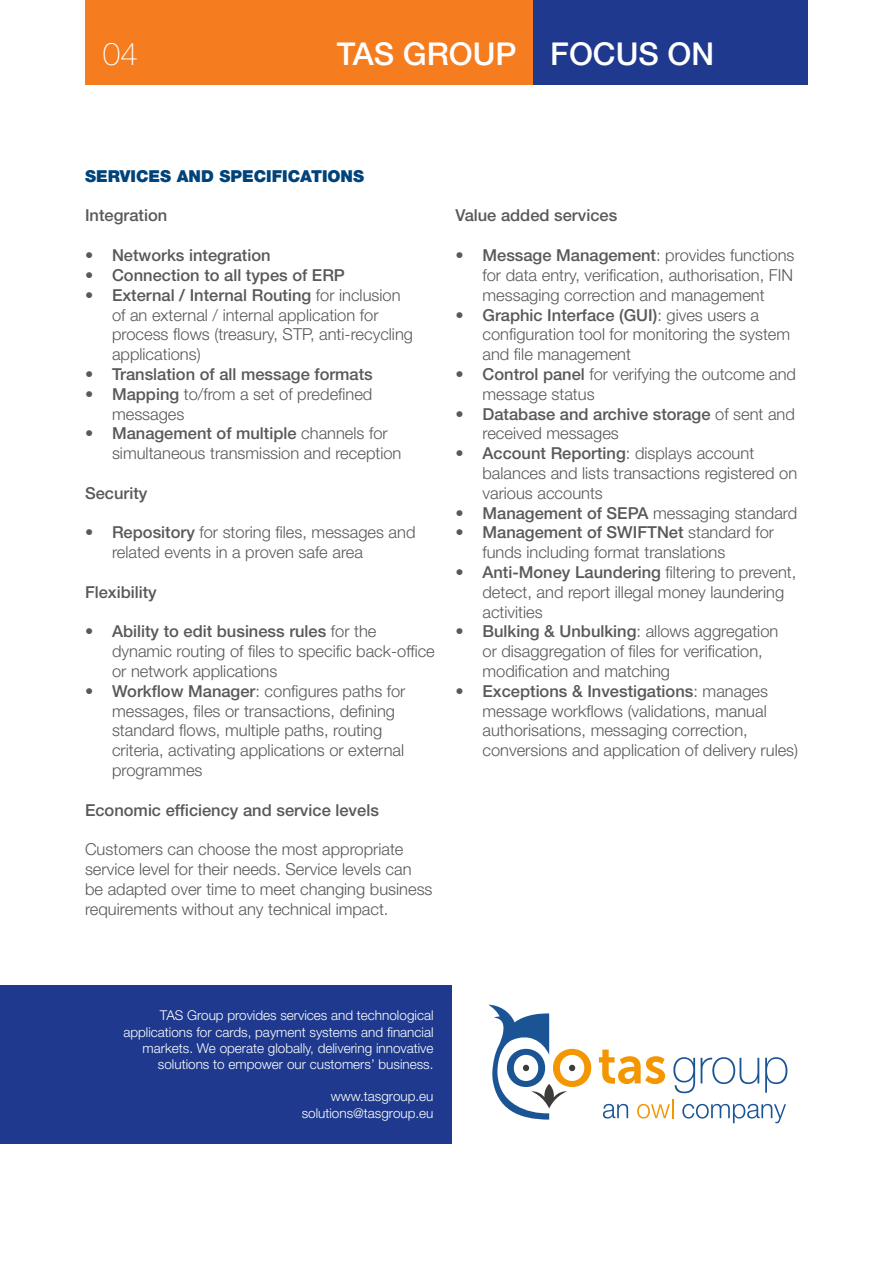
<style>
.page{position:relative;width:893px;height:1263px;background:#fff}
.page>*{position:absolute;margin:0;border:0;box-sizing:border-box;transform-origin:0 0}
.t1{font:500 31.5px "Helvetica Neue LT Std";color:#fff}
.t2{font:100 31.5px "Helvetica Neue LT Std";color:#fff}
.t3{font:300 16.5px/19.8px "Helvetica Neue LT Std";color:#58595b}
.t4{font:500 16.5px/19.8px "Helvetica Neue LT Std";color:#58595b}
.t5{font:900 16.5px "Helvetica Neue LT Std";color:#00427a}
.t6{font:300 13.5px/16.2px "Helvetica Neue LT Std";color:#fff;text-align:right}
.s1{font-weight:500}
.s2{font-weight:300}
</style>
<div class="page">
<div style="left:532px;top:0;width:276px;height:85px;background:#1e398d"></div>
<div style="left:85px;top:0;width:447px;height:85px;background:#f57d20"></div>
<div style="left:0;top:985px;width:451px;height:159px;background:#1e398d"></div>
<svg style="left:599px;top:1049px;width:66px;height:35px"></svg>
<svg style="left:673px;top:1057px;width:22px;height:36px"></svg>
<svg style="left:701px;top:1057px;width:58px;height:27px"></svg>
<svg style="left:765px;top:1057px;width:22px;height:36px"></svg>
<svg style="left:603px;top:1104px;width:25px;height:14px"></svg>
<svg style="left:637px;top:1099px;width:36px;height:19px"></svg>
<svg style="left:682px;top:1104px;width:104px;height:19px"></svg>
<svg style="left:489px;top:1005px;width:102px;height:114px"></svg>
<h1 class="t2" style="left:103px;top:36px;width:37px">04</h1>
<h1 class="t1" style="left:337px;top:35px;width:379px">TAS GROUP FOCUS ON</h1>
<p class="t5" style="left:85px;top:166px;width:281px">SERVICES AND SPECIFICATIONS</p>
<p class="t4" style="left:85px;top:206px;width:84px">Integration</p>
<p class="t4" style="left:85px;top:245px;width:187px">• Networks integration</p>
<p class="t4" style="left:85px;top:265px;width:261px">• Connection to all types of ERP</p>
<p class="t3" style="left:112px;top:285px;width:303px;text-indent:-27px"><span class="s1">• External / Internal Routing</span> for inclusion of an external / internal application for process flows (treasury, STP, anti-recycling applications)</p>
<p class="t4" style="left:85px;top:364px;width:289px">• Translation of all message formats</p>
<p class="t3" style="left:112px;top:384px;width:262px;text-indent:-27px"><span class="s1">• Mapping</span> to/from a set of predefined messages</p>
<p class="t3" style="left:112px;top:423px;width:291px;text-indent:-27px"><span class="s1">• Management of multiple</span> channels for simultaneous transmission and reception</p>
<p class="t4" style="left:85px;top:483px;width:64px">Security</p>
<p class="t3" style="left:112px;top:522px;width:305px;text-indent:-27px"><span class="s1">• Repository</span> for storing files, messages and related events in a proven safe area</p>
<p class="t4" style="left:85px;top:582px;width:73px">Flexibility</p>
<p class="t3" style="left:112px;top:621px;width:324px;text-indent:-27px"><span class="s1">• Ability to edit business rules</span> for the dynamic routing of files to specific back-office or network applications</p>
<p class="t3" style="left:112px;top:681px;width:295px;text-indent:-27px"><span class="s1">• Workflow Manager</span>: configures paths for messages, files or transactions, defining standard flows, multiple paths, routing criteria, activating applications or external programmes</p>
<p class="t4" style="left:85px;top:800px;width:295px">Economic efficiency and service levels</p>
<p class="t3" style="left:85px;top:839px;width:349px">Customers can choose the most appropriate service level for their needs. Service levels can be adapted over time to meet changing business requirements without any technical impact.</p>
<p class="t4" style="left:455px;top:206px;width:163px">Value added services</p>
<p class="t3" style="left:482px;top:245px;width:314px;text-align:justify;text-indent:-27px"><span class="s1">• Message Management</span>: provides functions for data entry, verification, authorisation, FIN messaging correction and management</p>
<p class="t3" style="left:482px;top:304px;width:309px;text-indent:-27px"><span class="s1">• Graphic Interface (GUI)</span>: gives users a configuration tool for monitoring the system and file management</p>
<p class="t3" style="left:482px;top:364px;width:315px;text-indent:-27px"><span class="s1">• Control panel</span> for verifying the outcome and message status</p>
<p class="t4" style="left:482px;top:404px;width:314px;text-indent:-27px">• Database and archive storage <span class="s2">of sent and received messages</span></p>
<p class="t3" style="left:482px;top:443px;width:316px;text-indent:-27px"><span class="s1">• Account Reporting</span>: displays account balances and lists transactions registered on various accounts</p>
<p class="t4" style="left:455px;top:503px;width:343px">• Management of SEPA <span class="s2">messaging standard</span></p>
<p class="t3" style="left:482px;top:522px;width:293px;text-indent:-27px"><span class="s1">• Management of SWIFTNet</span> standard for funds including format translations</p>
<p class="t3" style="left:482px;top:562px;width:315px;text-indent:-27px"><span class="s1">• Anti-Money Laundering</span> filtering to prevent, detect, and report illegal money laundering activities</p>
<p class="t3" style="left:482px;top:621px;width:297px;text-indent:-27px"><span class="s1">• Bulking &amp; Unbulking</span>: allows aggregation or disaggregation of files for verification, modification and matching</p>
<p class="t3" style="left:482px;top:681px;width:317px;text-indent:-27px"><span class="s1">• Exceptions &amp; Investigations</span>: manages message workflows (validations, manual authorisations, messaging correction, conversions and application of delivery rules)</p>
<p class="t6" style="left:123px;top:1007px;width:312px">TAS Group provides services and technological applications for cards, payment systems and financial markets. We operate globally, delivering innovative solutions to empower our customers’ business.</p>
<p class="t6" style="left:302px;top:1088px;width:133px">www.tasgroup.eu solutions@tasgroup.eu</p>
</div>
